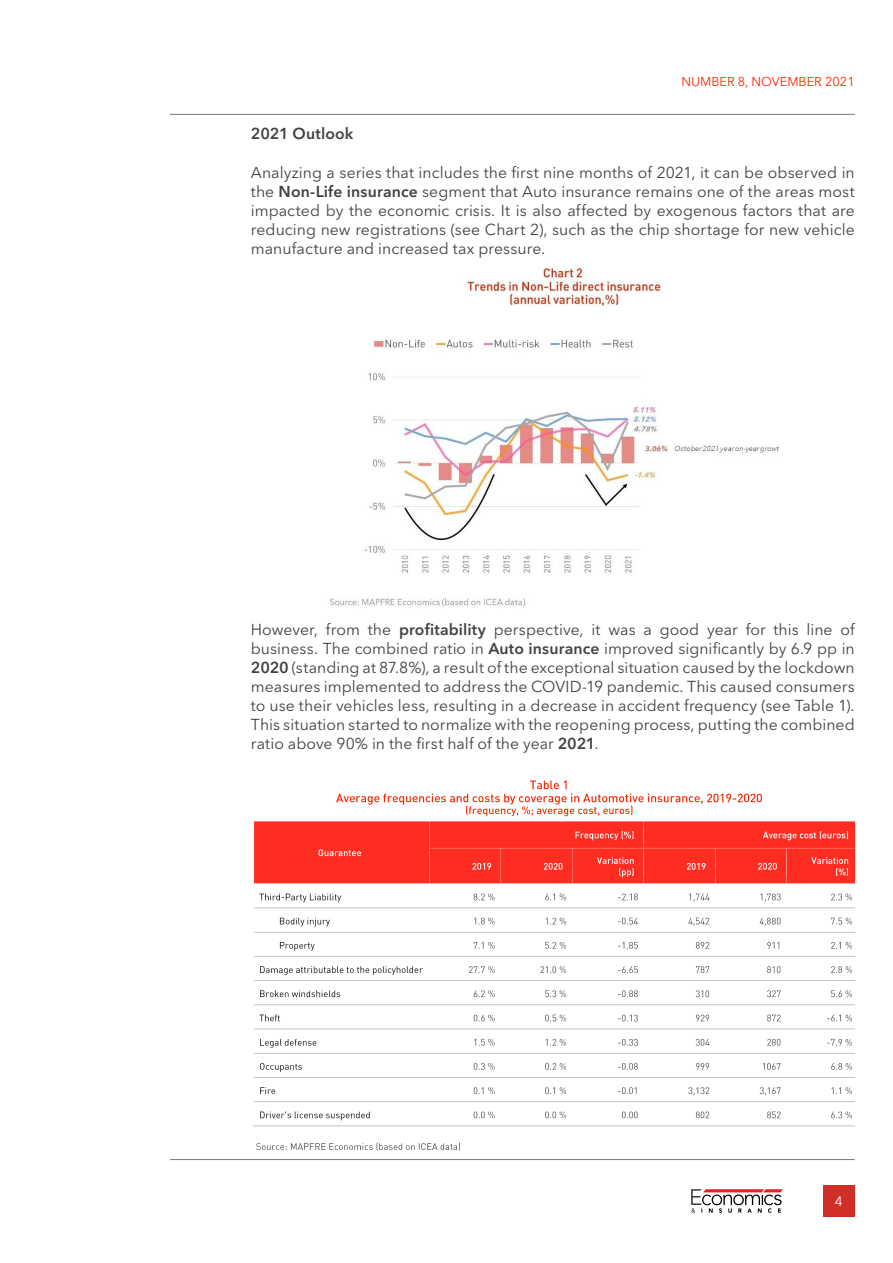
<style>
.page{position:relative;width:893px;height:1263px;background:#fff}
.page>*{position:absolute;margin:0;border:0;box-sizing:border-box;transform-origin:0 0}
.t1{font:15.75px/19px "Avenir Next LT Pro";letter-spacing:.005em;color:#424242;text-align:justify}
.t2{font:600 15.75px "Avenir Next LT Pro";letter-spacing:.005em;color:#424242}
.t3{font:13.5px "Avenir Next LT Pro";color:#fff}
.t4{font:12.75px "Avenir Next LT Pro";color:#ff2600}
.s1{font-weight:600}
</style>
<div class="page">
<hr style="left:170px;top:114px;width:685px;height:1px;background:#797979">
<div style="left:823px;top:1185px;width:32px;height:32px;background:#d12e27"></div>
<img style="left:691px;top:1189px;width:92px;height:24px">
<hr style="left:170px;top:1159px;width:685px;height:1px;background:#797979">
<img style="left:253px;top:780px;width:602px;height:371px">
<img style="left:330px;top:268px;width:448px;height:339px">
<p class="t4" style="left:681px;top:76px;width:175px">NUMBER 8, NOVEMBER 2021</p>
<p class="t2" style="left:251px;top:127px;width:104px">2021 Outlook</p>
<p class="t1" style="left:251px;top:164px;width:605px">Analyzing a series that includes the first nine months of 2021, it can be observed in the <span class="s1">Non-Life insurance</span> segment that Auto insurance remains one of the areas most impacted by the economic crisis. It is also affected by exogenous factors that are reducing new registrations (see Chart 2), such as the chip shortage for new vehicle manufacture and increased tax pressure.</p>
<p class="t1" style="left:251px;top:621px;width:605px">However, from the <span class="s1">profitability</span> perspective, it was a good year for this line of business. The combined ratio in <span class="s1">Auto insurance</span> improved significantly by 6.9 pp in <span class="s1">2020</span> (standing at 87.8%), a result of the exceptional situation caused by the lockdown measures implemented to address the COVID-19 pandemic. This caused consumers to use their vehicles less, resulting in a decrease in accident frequency (see Table 1).<br>This situation started to normalize with the reopening process, putting the combined ratio above 90% in the first half of the year <span class="s1">2021</span>.</p>
<p class="t3" style="left:835px;top:1195px;width:9px">4</p>
</div>
